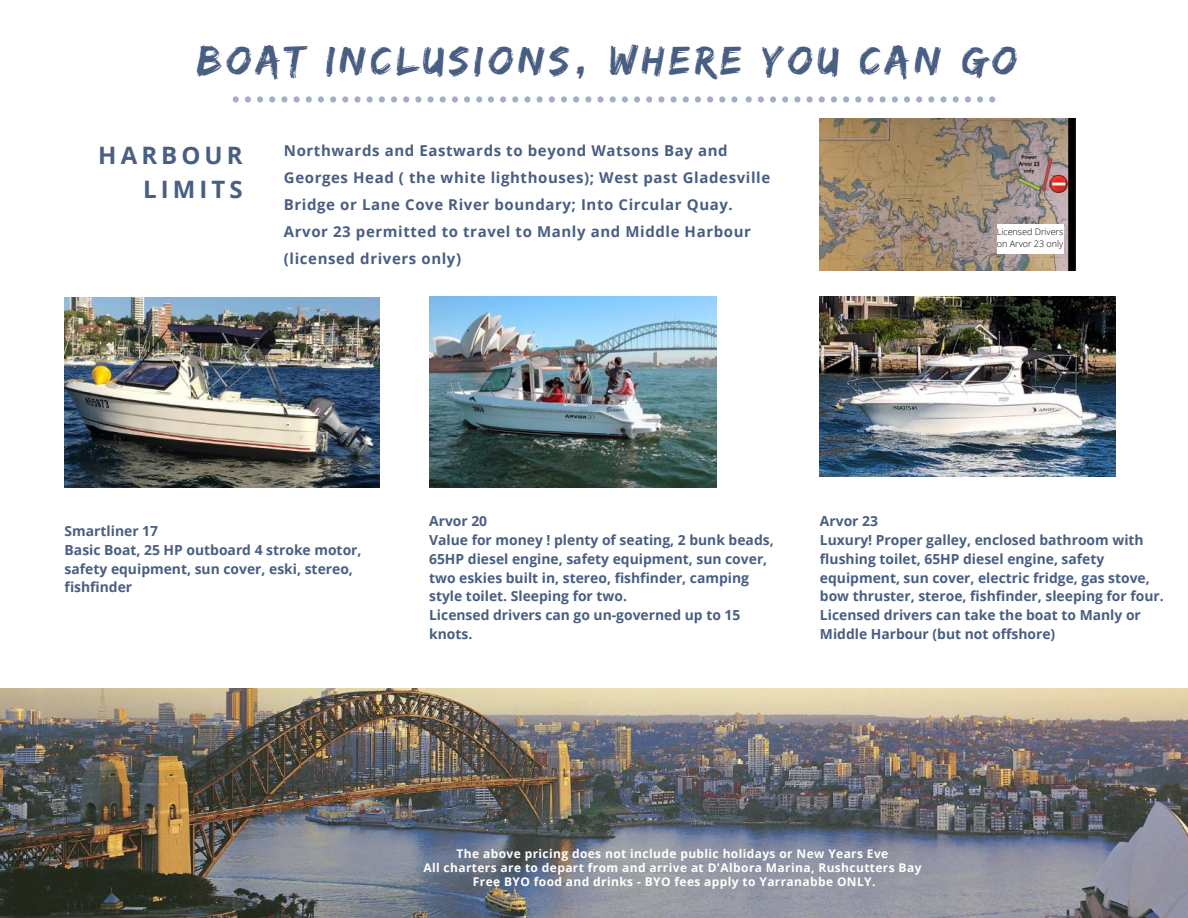
<style>
.page{position:relative;width:1188px;height:918px;background:#fff}
.page>*{position:absolute;margin:0;border:0;box-sizing:border-box;transform-origin:0 0}
.t1{font:42px "Edo";letter-spacing:.11em;color:#495e83}
.t2{font:700 24px/34px "Open Sans";letter-spacing:.17em;color:#495e83;text-align:right}
.t3{font:700 15px/27px "Open Sans";letter-spacing:.04em;color:#495e83}
.t4{font:700 13.95px/18.8px "Open Sans";color:#495e83}
.t5{font:700 12px/14.2px "Open Sans";letter-spacing:.03em;color:#fff;text-align:center}
.t6{font:300 9px/12px "Open Sans";color:#000}
</style>
<div class="page">
<img style="left:0;top:688px;width:1188px;height:230px">
<svg style="left:233px;top:96px;width:249px;height:7px"></svg>
<svg style="left:488px;top:96px;width:250px;height:7px"></svg>
<svg style="left:746px;top:96px;width:249px;height:7px"></svg>
<img style="left:820px;top:119px;width:255px;height:151px">
<div style="left:997px;top:224px;width:66px;height:29px;background:#fff"></div>
<img style="left:65px;top:297px;width:315px;height:190px">
<img style="left:429px;top:297px;width:287px;height:190px">
<img style="left:820px;top:297px;width:296px;height:180px">
<h1 class="t1" style="left:197px;top:36px;width:822px">BOAT INCLUSIONS, WHERE YOU CAN GO</h1>
<h2 class="t2" style="left:98px;top:138px;width:146px">HARBOUR<br>LIMITS</h2>
<p class="t3" style="left:284px;top:136px;width:488px">Northwards and Eastwards to beyond Watsons Bay and Georges Head ( the white lighthouses); West past Gladesville Bridge or Lane Cove River boundary; Into Circular Quay.<br>Arvor 23 permitted to travel to Manly and Middle Harbour (licensed drivers only)</p>
<p class="t6" style="left:997px;top:225px;width:68px">Licensed Drivers on Arvor 23 only</p>
<p class="t4" style="left:65px;top:521px;width:298px">Smartliner 17<br>Basic Boat, 25 HP outboard 4 stroke motor, safety equipment, sun cover, eski, stereo, fishfinder</p>
<p class="t4" style="left:429px;top:512px;width:346px">Arvor 20<br>Value for money ! plenty of seating, 2 bunk beads, 65HP diesel engine, safety equipment, sun cover, two eskies built in, stereo, fishfinder, camping style toilet. Sleeping for two.<br>Licensed drivers can go un-governed up to 15 knots.</p>
<p class="t4" style="left:820px;top:512px;width:345px">Arvor 23<br>Luxury! Proper galley, enclosed bathroom with flushing toilet, 65HP diesel engine, safety equipment, sun cover, electric fridge, gas stove, bow thruster, steroe, fishfinder, sleeping for four.<br>Licensed drivers can take the boat to Manly or Middle Harbour (but not offshore)</p>
<p class="t5" style="left:423px;top:846px;width:500px">The above pricing does not include public holidays or New Years Eve<br>All charters are to depart from and arrive at D'Albora Marina, Rushcutters Bay<br>Free BYO food and drinks - BYO fees apply to Yarranabbe ONLY.</p>
</div>
